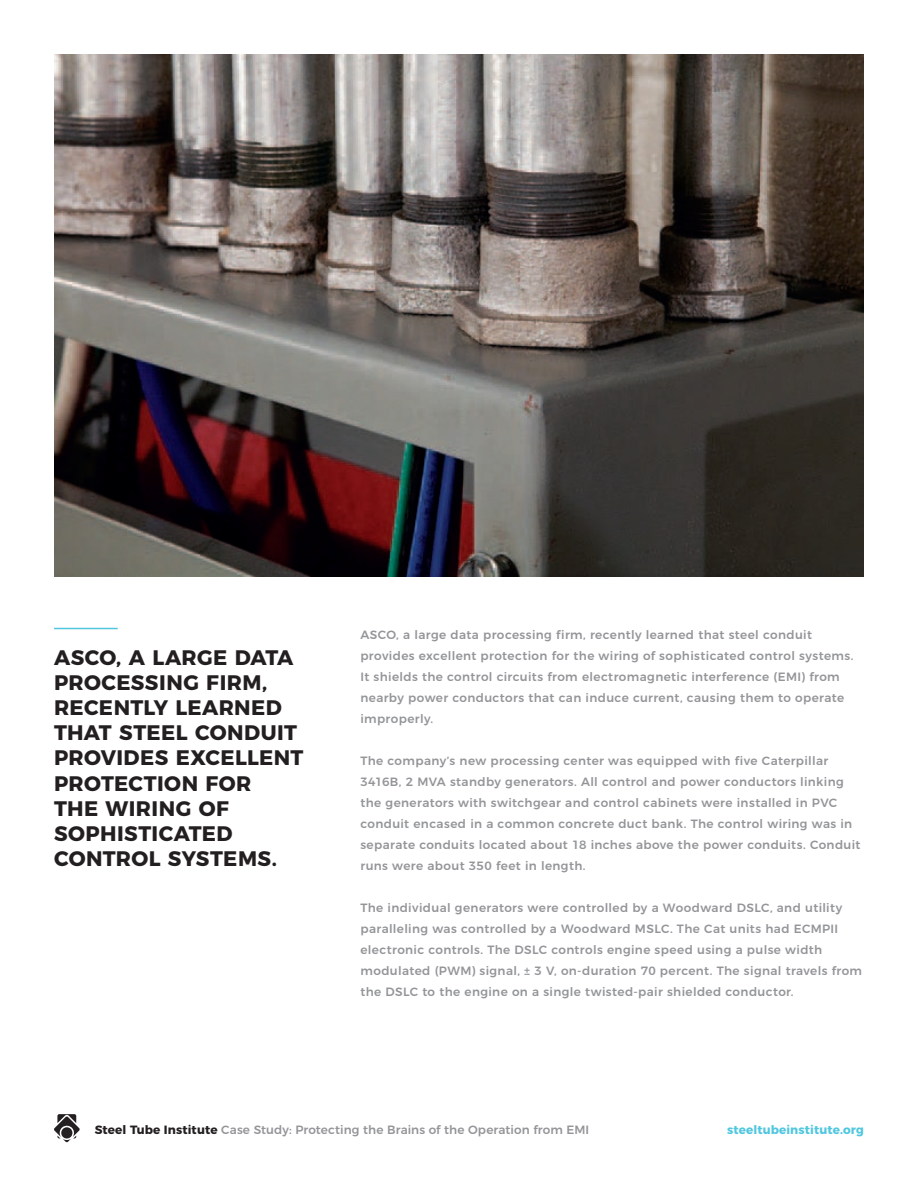
<style>
.page{position:relative;width:918px;height:1188px;background:#fff}
.page>*{position:absolute;margin:0;border:0;box-sizing:border-box;transform-origin:0 0}
.t1{font:700 21px/25.2px "Montserrat";letter-spacing:.02em;color:#231f20}
.t2{font:500 12px/21px "Montserrat";letter-spacing:.03em;color:#939598}
.t3{font:500 12px "Montserrat";letter-spacing:.01em;color:#939598}
.t4{font:700 12px "Montserrat";letter-spacing:.01em;color:#51c7df}
.s1{font-weight:700;color:#231f20}
</style>
<div class="page">
<img style="left:54px;top:54px;width:810px;height:523px">
<hr style="left:54px;top:628px;width:64px;height:1px;background:#51c7df">
<svg style="left:54px;top:1114px;width:26px;height:28px"></svg>
<p class="t1" style="left:54px;top:643px;width:251px">ASCO, A LARGE DATA<br>PROCESSING FIRM,<br>RECENTLY LEARNED<br>THAT STEEL CONDUIT<br>PROVIDES EXCELLENT<br>PROTECTION FOR<br>THE WIRING OF<br>SOPHISTICATED<br>CONTROL SYSTEMS.</p>
<p class="t2" style="left:360px;top:624px;width:495px">ASCO, a large data processing firm, recently learned that steel conduit provides excellent protection for the wiring of sophisticated control systems.<br>It shields the control circuits from electromagnetic interference (EMI) from nearby power conductors that can induce current, causing them to operate improperly.</p>
<p class="t2" style="left:360px;top:750px;width:502px">The company’s new processing center was equipped with five Caterpillar 3416B, 2 MVA standby generators. All control and power conductors linking the generators with switchgear and control cabinets were installed in PVC conduit encased in a common concrete duct bank. The control wiring was in separate conduits located about 18 inches above the power conduits. Conduit runs were about 350 feet in length.</p>
<p class="t2" style="left:360px;top:897px;width:503px">The individual generators were controlled by a Woodward DSLC, and utility paralleling was controlled by a Woodward MSLC. The Cat units had ECMPII electronic controls. The DSLC controls engine speed using a pulse width modulated (PWM) signal, ± 3 V, on-duration 70 percent. The signal travels from the DSLC to the engine on a single twisted-pair shielded conductor.</p>
<p class="t3" style="left:95px;top:1120px;width:496px"><span class="s1">Steel Tube Institute</span> Case Study: Protecting the Brains of the Operation from EMI</p>
<p class="t4" style="left:727px;top:1120px;width:138px">steeltubeinstitute.org</p>
</div>
